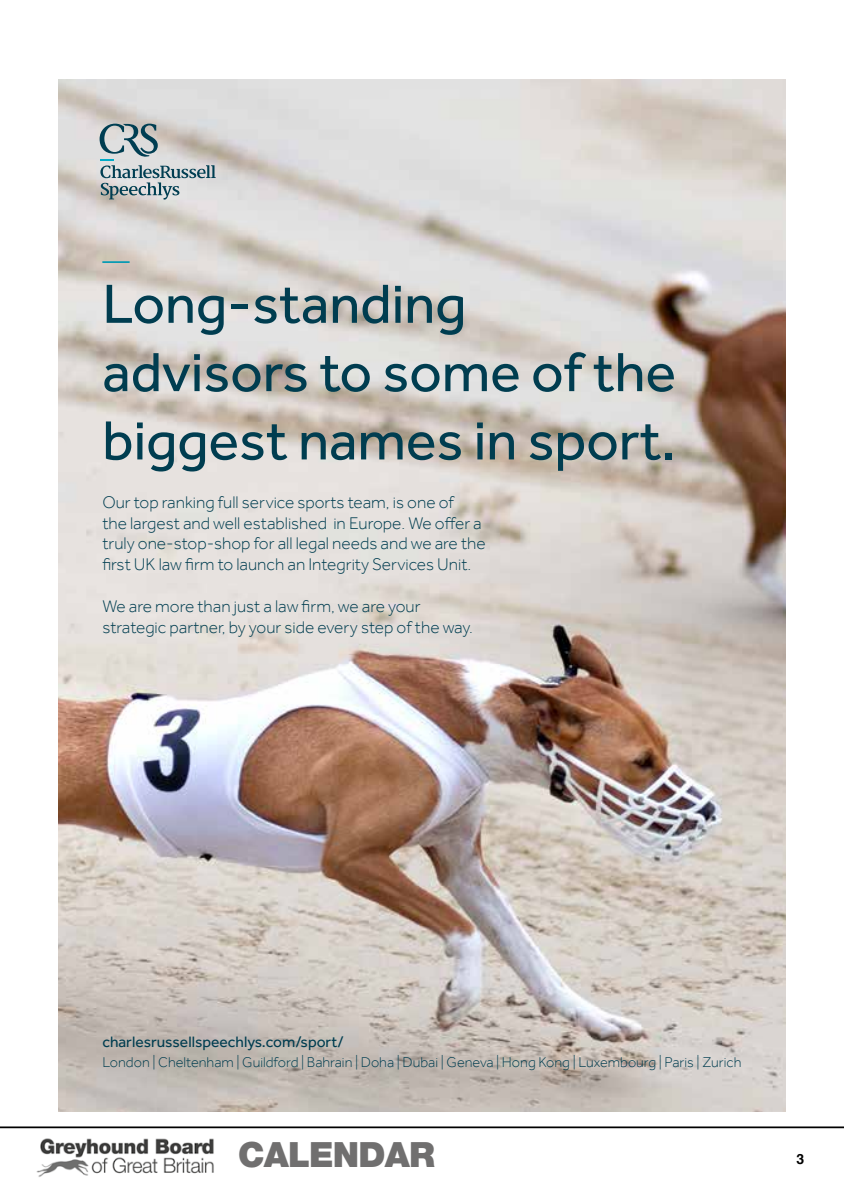
<style>
.page{position:relative;width:844px;height:1191px;background:#fff}
.page>*{position:absolute;margin:0;border:0;box-sizing:border-box;transform-origin:0 0}
.t1{font:56.88px/68.2px "Effra";color:#003d50}
.t2{font:900 34.82px "Helvetica Neue";letter-spacing:-.025em;color:#706f6f}
.t3{font:300 17.32px/20.8px "Effra";color:#003d50}
.t4{font:15.58px "Effra";color:#003d50}
.t5{font:300 14.53px "Effra";color:#003d50}
.t6{font:700 14px "Helvetica";color:#000}
</style>
<div class="page">
<hr style="left:0;top:1126px;width:843px;height:2px;background:#000">
<img style="left:36px;top:1138px;width:178px;height:39px">
<img style="left:58px;top:79px;width:727px;height:1032px">
<hr style="left:102px;top:261px;width:28px;height:2px;background:#0099b3">
<svg style="left:99px;top:124px;width:117px;height:76px;background:#b3bbbc"></svg>
<h1 class="t1" style="left:102px;top:269px;width:575px">Long-standing advisors to some of the biggest names in sport.</h1>
<p class="t3" style="left:102px;top:491px;width:385px">Our top ranking full service sports team, is one of<br>the largest and well established in Europe. We offer a truly one-stop-shop for all legal needs and we are the first UK law firm to launch an Integrity Services Unit.</p>
<p class="t3" style="left:102px;top:595px;width:372px">We are more than just a law firm, we are your strategic partner, by your side every step of the way.</p>
<p class="t4" style="left:102px;top:1033px;width:243px">charlesrussellspeechlys.com/sport/</p>
<p class="t5" style="left:102px;top:1053px;width:640px">London | Cheltenham | Guildford | Bahrain | Doha | Dubai | Geneva | Hong Kong | Luxembourg | Paris | Zurich</p>
<h2 class="t2" style="left:238px;top:1134px;width:198px">CALENDAR</h2>
<p class="t6" style="left:796px;top:1147px;width:9px">3</p>
</div>
